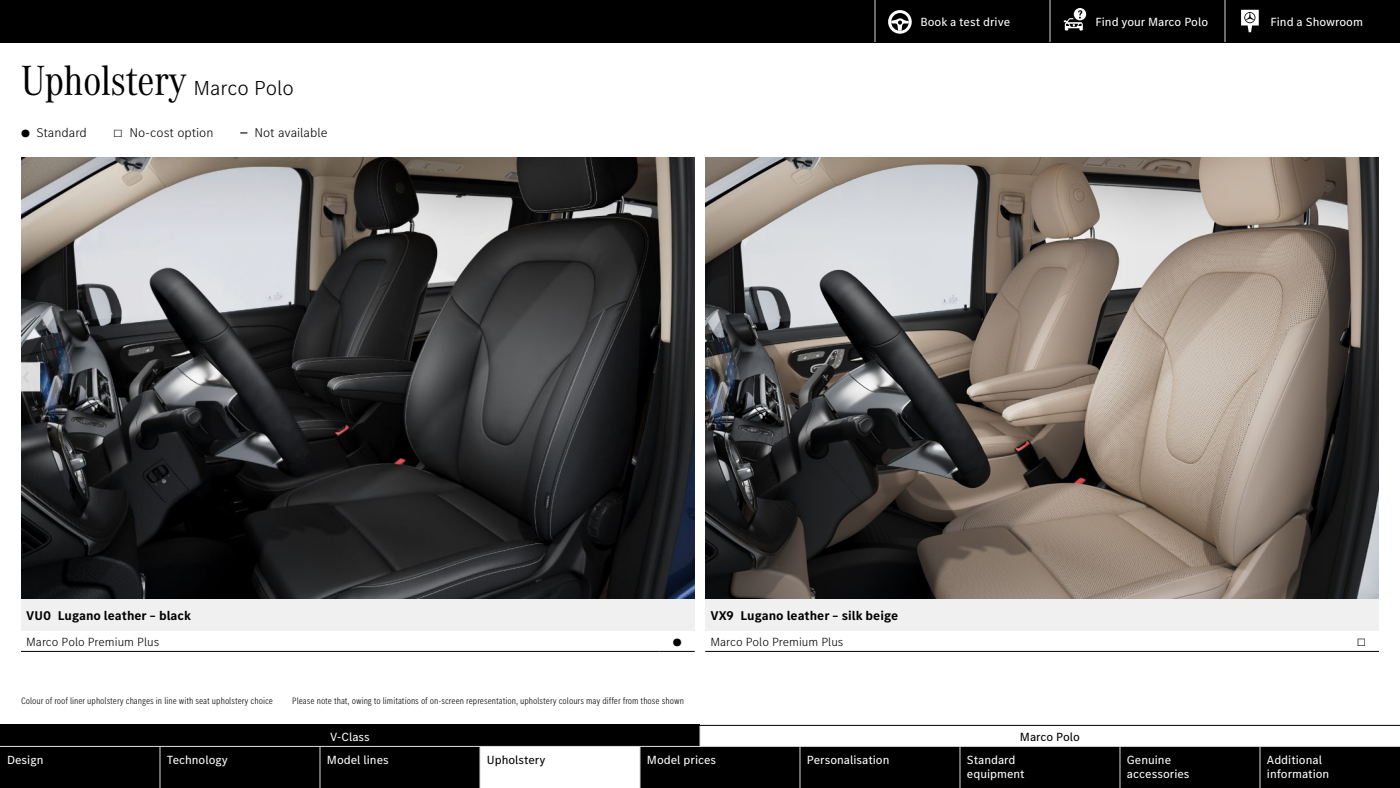
<style>
.page{position:relative;width:1400px;height:788px;background:#fff}
.page>*{position:absolute;margin:0;border:0;box-sizing:border-box;transform-origin:0 0}
.t1{font:43.75px "MB Corpo A Title Cond";color:#000}
.t2{font:700 13.12px "MB Corpo S Text";color:#000}
.t3{font:300 13.12px "MB Corpo S Text";color:#000}
.t4{font:12.25px/14.7px "MB Corpo S Text";color:#fff}
.t5{font:300 12.25px "MB Corpo S Text";color:#000}
.t6{font:12.25px "MB Corpo S Text";color:#000}
.t7{font:10.85px "MB Corpo S Text";color:#000}
.t8{font:10.67px "MB Corpo S Text";color:#000;scale:1.04 1}
.t9{font:300 condensed 9.62px "MB Corpo S Text";color:#000}
.s1{font-family:"MB Corpo S Text";font-weight:300;font-size:21px}
.s2{font-size:10.67px}
.s3{font-weight:700;font-size:10.85px}
</style>
<div class="page">
<img style="left:705px;top:158px;width:674px;height:440px">
<img style="left:21px;top:158px;width:674px;height:440px">
<div style="left:21px;top:598px;width:674px;height:32px;background:#f0f0f0"></div>
<hr style="left:660px;top:651px;width:35px;height:1px;background:#000">
<hr style="left:21px;top:651px;width:639px;height:1px;background:#000">
<div style="left:705px;top:598px;width:674px;height:32px;background:#f0f0f0"></div>
<hr style="left:1344px;top:651px;width:35px;height:1px;background:#000">
<hr style="left:705px;top:651px;width:639px;height:1px;background:#000">
<div style="left:0;top:0;width:1400px;height:42px;background:#000"></div>
<svg style="left:875px;top:0;width:384px;height:42px"></svg>
<div style="left:0;top:724px;width:700px;height:22px;background:#000"></div>
<svg style="left:700px;top:725px;width:1px;height:21px"></svg>
<hr style="left:0;top:724px;width:1400px;height:1px;background:#000">
<svg style="left:0;top:747px;width:1400px;height:41px;background:#1d1d1d"></svg>
<hr style="left:1120px;top:746px;width:1px;height:42px;background:#d8d8d8">
<hr style="left:800px;top:746px;width:160px;height:1px;background:#d8d8d8">
<hr style="left:960px;top:746px;width:160px;height:1px;background:#d8d8d8">
<hr style="left:1120px;top:746px;width:140px;height:1px;background:#d8d8d8">
<hr style="left:960px;top:746px;width:1px;height:42px;background:#d8d8d8">
<hr style="left:1260px;top:746px;width:140px;height:1px;background:#d8d8d8">
<hr style="left:1260px;top:746px;width:1px;height:42px;background:#d8d8d8">
<hr style="left:160px;top:746px;width:160px;height:1px;background:#d8d8d8">
<hr style="left:480px;top:746px;width:160px;height:1px;background:#d8d8d8">
<hr style="left:0;top:746px;width:160px;height:1px;background:#d8d8d8">
<hr style="left:160px;top:746px;width:1px;height:42px;background:#d8d8d8">
<hr style="left:320px;top:746px;width:160px;height:1px;background:#d8d8d8">
<hr style="left:320px;top:746px;width:1px;height:42px;background:#d8d8d8">
<hr style="left:480px;top:746px;width:1px;height:42px;background:#d8d8d8">
<hr style="left:640px;top:746px;width:160px;height:1px;background:#d8d8d8">
<hr style="left:640px;top:746px;width:1px;height:42px;background:#d8d8d8">
<hr style="left:800px;top:746px;width:1px;height:42px;background:#d8d8d8">
<h1 class="t1" style="left:21px;top:51px;width:274px">Upholstery <span class="s1">Marco Polo</span></h1>
<h2 class="t3" style="left:21px;top:123px;width:67px"><span class="s2">●</span> Standard</h2>
<h2 class="t3" style="left:113px;top:123px;width:102px"><span class="s2">□</span> No-cost option</h2>
<h2 class="t3" style="left:240px;top:123px;width:89px"><span class="s3">—</span> Not available</h2>
<p class="t4" style="left:920px;top:14px;width:91px">Book a test drive</p>
<p class="t4" style="left:1096px;top:14px;width:114px">Find your Marco Polo</p>
<p class="t4" style="left:1271px;top:14px;width:94px">Find a Showroom</p>
<h2 class="t2" style="left:26px;top:606px;width:166px">VU0 Lugano leather – black</h2>
<p class="t5" style="left:26px;top:633px;width:134px">Marco Polo Premium Plus</p>
<p class="t8" style="left:673px;top:634px;width:10px">●</p>
<p class="t9" style="left:21px;top:694px;width:254px">Colour of roof liner upholstery changes in line with seat upholstery choice</p>
<p class="t9" style="left:292px;top:694px;width:393px">Please note that, owing to limitations of on-screen representation, upholstery colours may differ from those shown</p>
<h2 class="t2" style="left:710px;top:606px;width:189px">VX9 Lugano leather – silk beige</h2>
<p class="t5" style="left:710px;top:633px;width:134px">Marco Polo Premium Plus</p>
<p class="t7" style="left:1357px;top:634px;width:11px">□</p>
<p class="t4" style="left:330px;top:728px;width:41px">V-Class</p>
<p class="t6" style="left:1020px;top:728px;width:62px">Marco Polo</p>
<p class="t4" style="left:7px;top:751px;width:38px">Design</p>
<p class="t4" style="left:167px;top:751px;width:62px">Technology</p>
<p class="t4" style="left:327px;top:751px;width:63px">Model lines</p>
<p class="t6" style="left:487px;top:751px;width:60px">Upholstery</p>
<p class="t4" style="left:647px;top:751px;width:71px">Model prices</p>
<p class="t4" style="left:807px;top:751px;width:84px">Personalisation</p>
<p class="t4" style="left:967px;top:751px;width:59px">Standard equipment</p>
<p class="t4" style="left:1127px;top:751px;width:64px">Genuine accessories</p>
<p class="t4" style="left:1267px;top:751px;width:64px">Additional information</p>
</div>
